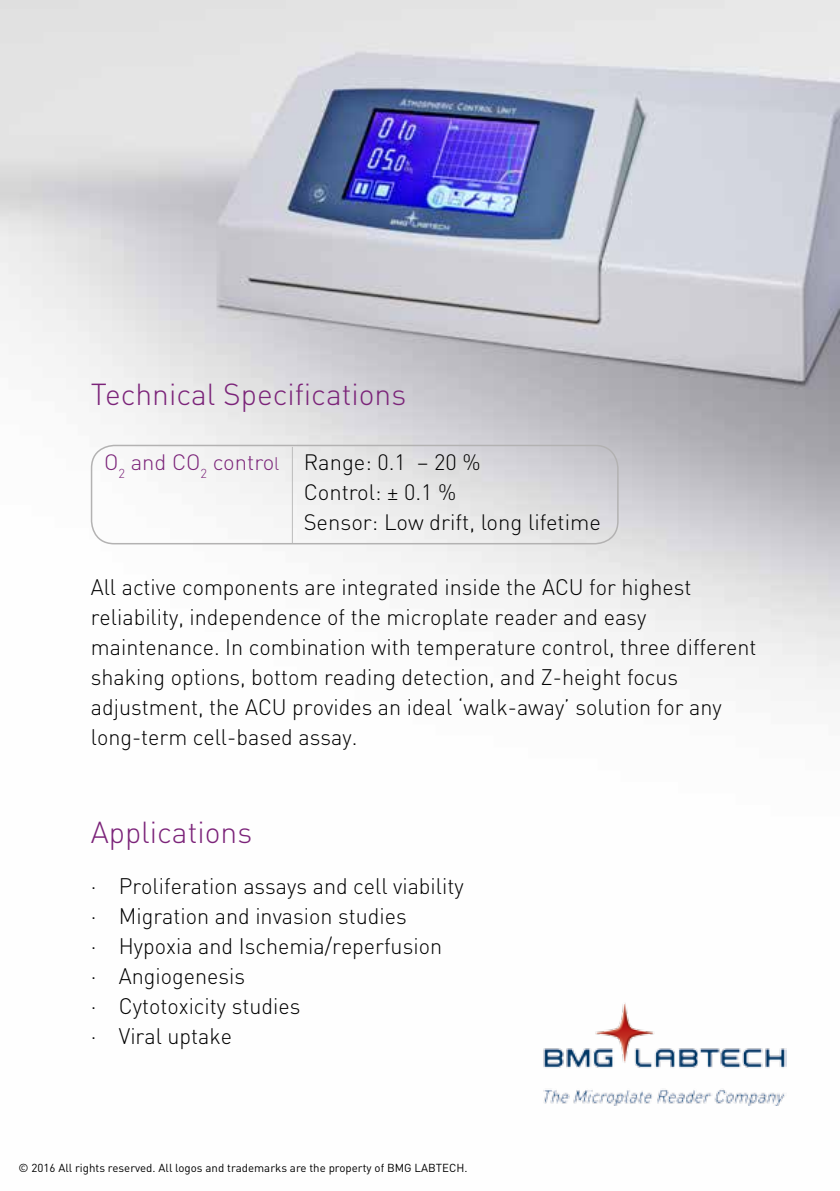
<style>
.page{position:relative;width:840px;height:1191px;background:#fff}
.page>*{position:absolute;margin:0;border:0;box-sizing:border-box;transform-origin:0 0}
.t1{font:300 30px "DIN";color:#7b2379}
.t2{font:300 22.2px/30px "DIN";color:#000}
.t3{font:300 22px/30px "DIN";color:#000}
.t4{font:11.6px "DIN";color:#000}
.s1{color:#7b2379}
.s2{font-size:18px;color:#7b2379}
</style>
<div class="page">
<img style="left:0;top:0;width:839px;height:1106px">
<div style="left:91px;top:445px;width:527px;height:99px;border:2px solid #b3b2b2;border-radius:23px"></div>
<hr style="left:292px;top:447px;width:1px;height:96px;background:#bcbcbc">
<img style="left:542px;top:1001px;width:244px;height:104px">
<h1 class="t1" style="left:91px;top:375px;width:317px">Technical Specifications</h1>
<p class="t3" style="left:303px;top:447px;width:298px;text-indent:-199px"><span class="s1">O</span><sub>2</sub> <span class="s1">and CO</span><sub>2</sub> <span class="s1">contro</span><span class="s2">l</span> Range: 0.1 – 20 %<br>Control: ± 0.1 %<br>Sensor: Low drift, long lifetime</p>
<p class="t2" style="left:91px;top:571px;width:667px">All active components are integrated inside the ACU for highest reliability, independence of the microplate reader and easy maintenance. In combination with temperature control, three different shaking options, bottom reading detection, and Z-height focus adjustment, the ACU provides an ideal ‘walk-away’ solution for any long-term cell-based assay.</p>
<h1 class="t1" style="left:91px;top:814px;width:163px">Applications</h1>
<p class="t2" style="left:91px;top:870px;width:374px">· Proliferation assays and cell viability · Migration and invasion studies<br>· Hypoxia and Ischemia/reperfusion<br>· Angiogenesis<br>· Cytotoxicity studies<br>· Viral uptake</p>
<p class="t4" style="left:18px;top:1161px;width:450px">© 2016 All rights reserved. All logos and trademarks are the property of BMG LABTECH.</p>
</div>
